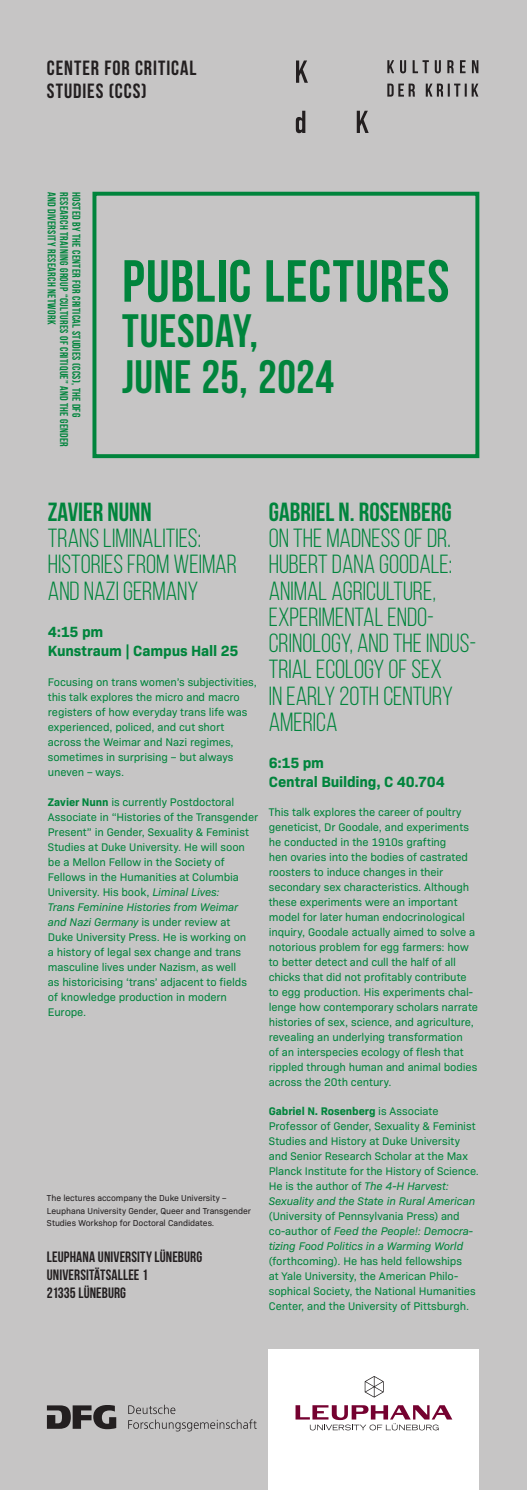
<style>
.page{position:relative;width:527px;height:1490px;background:#fff}
.page>*{position:absolute;margin:0;border:0;box-sizing:border-box;transform-origin:0 0}
.Subheader{font:700 59.31px "Bebas Neue";letter-spacing:.015em;color:#00843c}
.Subheader-2{font:700 46.75px "Bebas Neue";letter-spacing:.01em;color:#00843c}
.t1{font:26.25px/26.2px "Bebas Neue";color:#00843c}
.t2{font:700 26.25px "Bebas Neue";color:#00843c}
.Subheader-3{font:700 20.56px/22.9px "Bebas Neue";letter-spacing:.045em;color:#231f20}
.Subheader-4{font:15px "Bebas Neue";letter-spacing:.005em;color:#231f20}
.t3{font:700 15px "Bio Sans";letter-spacing:-.01em;color:#00843c}
.t4{font:11.25px/15px "Bio Sans";letter-spacing:-.01em;color:#00843c}
.Subheader-5{font:700 11.25px/24.4px "Bebas Neue";letter-spacing:.03em;color:#00843c}
.t5{font:8.75px/12.5px "Bio Sans";letter-spacing:-.01em;color:#231f20}
.s1{font-weight:700}
.s2{font-style:italic}
</style>
<div class="page">
<div style="left:0;top:0;width:526px;height:1490px;background:#c6c5c5"></div>
<div style="left:92px;top:192px;width:387px;height:266px;border:4px solid #00843c"></div>
<svg style="left:387px;top:84px;width:91px;height:13px"></svg>
<svg style="left:387px;top:60px;width:91px;height:13px"></svg>
<svg style="left:356px;top:111px;width:12px;height:22px"></svg>
<svg style="left:295px;top:111px;width:10px;height:22px"></svg>
<svg style="left:296px;top:61px;width:11px;height:22px"></svg>
<svg style="left:47px;top:1405px;width:69px;height:24px"></svg>
<svg style="left:128px;top:1405px;width:128px;height:26px"></svg>
<div style="left:268px;top:1350px;width:210px;height:140px;background:#fff"></div>
<svg style="left:364px;top:1376px;width:19px;height:22px"></svg>
<svg style="left:295px;top:1405px;width:157px;height:25px"></svg>
<p class="Subheader-3" style="left:47px;top:56px;width:151px">CENTER FOR CRITICAL<br>STUDIES (CCS)</p>
<p class="Subheader-5" style="left:89px;top:192px;width:227px;rotate:90deg">HOSTED BY THE CENTER FOR CRITICAL STUDIES (CCS), THE DFG<br>AND DIVERSITY RESEARCH NETWORK</p>
<p class="Subheader-5" style="left:76px;top:192px;width:257px;rotate:90deg">RESEARCH TRAINING GROUP “CULTURES OF CRITIQUE” AND THE GENDER</p>
<p class="Subheader" style="left:122px;top:249px;width:328px">PUBLIC LECTURES</p>
<p class="Subheader-2" style="left:122px;top:305px;width:137px">TUESDAY,</p>
<p class="Subheader-2" style="left:122px;top:351px;width:213px">JUNE 25, 2024</p>
<p class="t2" style="left:48px;top:497px;width:105px">ZAVIER NUNN</p>
<p class="t1" style="left:48px;top:525px;width:190px">TRANS LIMINALITIES:<br>HISTORIES FROM WEIMAR<br>AND NAZI GERMANY</p>
<p class="t3" style="left:48px;top:620px;width:57px">4:15 pm</p>
<p class="t3" style="left:48px;top:639px;width:192px">Kunstraum | Campus Hall 25</p>
<p class="t4" style="left:48px;top:673px;width:210px">Focusing on trans women’s subjectivities, this talk explores the micro and macro registers of how everyday trans life was experienced, policed, and cut short across the Weimar and Nazi regimes, sometimes in surprising – but always uneven – ways.</p>
<p class="t4" style="left:48px;top:793px;width:211px"><span class="s1">Zavier Nunn</span> is currently Postdoctoral Associate in “Histories of the Transgender Present” in Gender, Sexuality &amp; Feminist Studies at Duke University. He will soon be a Mellon Fellow in the Society of Fellows in the Humanities at Columbia University. His book, <span class="s2">Liminal Lives:<br>Trans Feminine Histories from Weimar and Nazi Germany</span> is under review at Duke University Press. He is working on<br>a history of legal sex change and trans masculine lives under Nazism, as well<br>as historicising ‘trans’ adjacent to fields of knowledge production in modern Europe.</p>
<p class="t5" style="left:47px;top:1191px;width:205px">The lectures accompany the Duke University –<br>Leuphana University Gender, Queer and Transgender<br>Studies Workshop for Doctoral Candidates.</p>
<p class="Subheader-4" style="left:47px;top:1249px;width:157px">LEUPHANA UNIVERSITY LÜNEBURG</p>
<p class="Subheader-4" style="left:47px;top:1267px;width:102px">UNIVERSITÄTSALLEE 1</p>
<p class="Subheader-4" style="left:47px;top:1285px;width:81px">21335 LÜNEBURG</p>
<p class="t2" style="left:268px;top:497px;width:184px">GABRIEL N. ROSENBERG</p>
<p class="t1" style="left:268px;top:525px;width:205px">ON THE MADNESS OF DR.<br>HUBERT DANA GOODALE:<br>ANIMAL AGRICULTURE,<br>EXPERIMENTAL ENDO-<br>CRINOLOGY, AND THE INDUS--<br>TRIAL ECOLOGY OF SEX<br>IN EARLY 20TH CENTURY<br>AMERICA</p>
<p class="t3" style="left:268px;top:752px;width:57px">6:15 pm</p>
<p class="t3" style="left:268px;top:770px;width:177px">Central Building, C 40.704</p>
<p class="t4" style="left:268px;top:803px;width:210px">This talk explores the career of poultry geneticist, Dr Goodale, and experiments he conducted in the 1910s grafting<br>hen ovaries into the bodies of castrated roosters to induce changes in their secondary sex characteristics. Although these experiments were an important model for later human endocrinological inquiry, Goodale actually aimed to solve a notorious problem for egg farmers: how to better detect and cull the half of all chicks that did not profitably contribute to egg production. His experiments chal&shy;lenge how contemporary scholars narrate histories of sex, science, and agriculture, revealing an underlying transformation<br>of an interspecies ecology of flesh that rippled through human and animal bodies across the 20th century.</p>
<p class="t4" style="left:268px;top:1102px;width:211px"><span class="s1">Gabriel N. Rosenberg</span> is Associate Professor of Gender, Sexuality &amp; Feminist Studies and History at Duke University and Senior Research Scholar at the Max Planck Institute for the History of Science.<br>He is the author of <span class="s2">The 4-H Harvest:<br>Sexuality and the State in Rural American </span>(University of Pennsylvania Press) and co-author of <span class="s2">Feed the People!: Democra&shy;tizing Food Politics in a Warming World </span>(forthcoming). He has held fellowships<br>at Yale University, the American Philo&shy;sophical Society, the National Humanities Center, and the University of Pittsburgh.</p>
</div>
